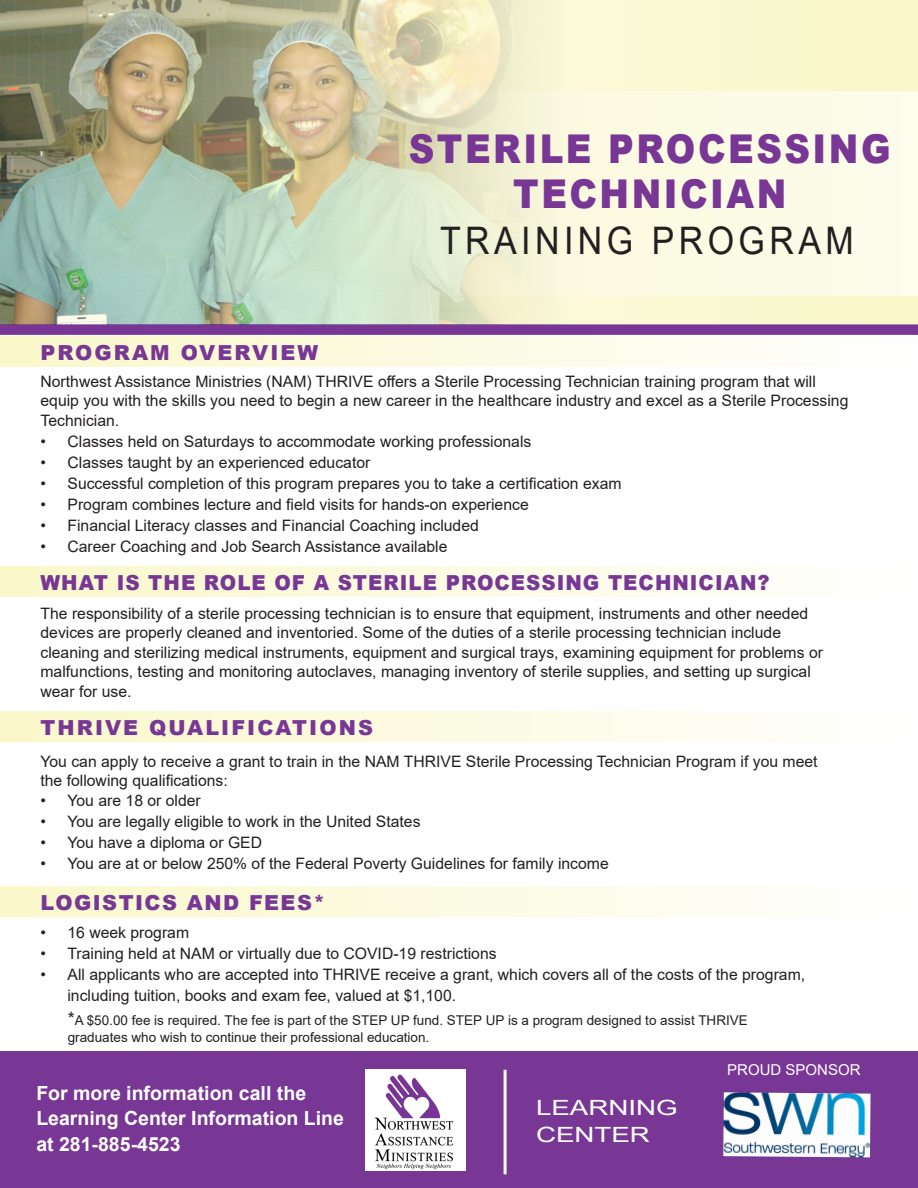
<style>
.page{position:relative;width:918px;height:1188px;background:#fff}
.page>*{position:absolute;margin:0;border:0;box-sizing:border-box;transform-origin:0 0}
.t1{font:900 39.75px "Arial";letter-spacing:.07em;color:#783695;scale:.9 1}
.t2{font:37.95px "Arial";letter-spacing:.13em;color:#231f20;scale:.9 1}
.t3{font:21px "Arial";color:#fff;scale:1.32 1}
.t4{font:900 20.7px "Arial";letter-spacing:.05em;color:#783695;scale:.96 1}
.t5{font:900 20.7px "Arial";letter-spacing:.1em;color:#783695}
.t6{font:900 20.7px "Arial";letter-spacing:.07em;color:#783695}
.t7{font:700 19.5px "Arial";color:#fff}
.t8{font:15.75px/19.5px "Arial";color:#231f20}
.t9{font:15px "Arial";color:#fff}
.t10{font:13.5px/16.5px "Arial";color:#231f20}
.s1{font-size:18px}
</style>
<div class="page">
<div style="left:0;top:886px;width:918px;height:31px;background:linear-gradient(to right,#faf8ca,#fefefe);border:2px solid #faf8ca"></div>
<svg style="left:0;top:711px;width:751px;height:31px;background:#fbfade"></svg>
<svg style="left:0;top:566px;width:751px;height:31px;background:#fbfade"></svg>
<div style="left:0;top:336px;width:918px;height:31px;background:linear-gradient(to right,#faf8ca,#fefefe);border:2px solid #faf8ca"></div>
<img style="left:0;top:0;width:918px;height:324px">
<svg style="left:400px;top:91px;width:518px;height:204px;background:#f6f6de"></svg>
<div style="left:0;top:1052px;width:918px;height:136px;background:#783695"></div>
<hr style="left:504px;top:1070px;width:3px;height:104px;background:#fff">
<img style="left:365px;top:1070px;width:101px;height:101px">
<div style="left:0;top:324px;width:918px;height:11px;background:#783695"></div>
<img style="left:723px;top:1092px;width:148px;height:65px">
<p class="t1" style="left:409px;top:120px;width:537px">STERILE PROCESSING</p>
<p class="t1" style="left:513px;top:165px;width:305px">TECHNICIAN</p>
<p class="t5" style="left:40px;top:337px;width:279px">PROGRAM OVERVIEW</p>
<p class="t2" style="left:440px;top:214px;width:461px">TRAINING PROGRAM</p>
<p class="t8" style="left:40px;top:371px;width:810px">Northwest Assistance Ministries (NAM) THRIVE offers a Sterile Processing Technician training program that will equip you with the skills you need to begin a new career in the healthcare industry and excel as a Sterile Processing<br>Technician.</p>
<p class="t8" style="left:40px;top:431px;width:492px">• Classes held on Saturdays to accommodate working professionals</p>
<p class="t8" style="left:40px;top:452px;width:331px">• Classes taught by an experienced educator</p>
<p class="t8" style="left:40px;top:473px;width:583px">• Successful completion of this program prepares you to take a certification exam</p>
<p class="t8" style="left:40px;top:494px;width:490px">• Program combines lecture and field visits for hands-on experience</p>
<p class="t8" style="left:40px;top:515px;width:440px">• Financial Literacy classes and Financial Coaching included</p>
<p class="t8" style="left:40px;top:536px;width:408px">• Career Coaching and Job Search Assistance available</p>
<p class="t4" style="left:40px;top:568px;width:761px">WHAT IS THE ROLE OF A STERILE PROCESSING TECHNICIAN?</p>
<p class="t8" style="left:40px;top:604px;width:769px">The responsibility of a sterile processing technician is to ensure that equipment, instruments and other needed devices are properly cleaned and inventoried. Some of the duties of a sterile processing technician include</p>
<p class="t8" style="left:40px;top:643px;width:784px">cleaning and sterilizing medical instruments, equipment and surgical trays, examining equipment for problems or malfunctions, testing and monitoring autoclaves, managing inventory of sterile supplies, and setting up surgical wear for use.</p>
<p class="t5" style="left:40px;top:713px;width:334px">THRIVE QUALIFICATIONS</p>
<p class="t8" style="left:40px;top:751px;width:779px">You can apply to receive a grant to train in the NAM THRIVE Sterile Processing Technician Program if you meet the following qualifications:</p>
<p class="t8" style="left:40px;top:791px;width:162px">• You are 18 or older</p>
<p class="t8" style="left:40px;top:812px;width:382px">• You are legally eligible to work in the United States</p>
<p class="t8" style="left:40px;top:833px;width:223px">• You have a diploma or GED</p>
<p class="t8" style="left:40px;top:854px;width:570px">• You are at or below 250% of the Federal Poverty Guidelines for family income</p>
<p class="t6" style="left:40px;top:888px;width:286px">LOGISTICS AND FEES*</p>
<p class="t8" style="left:40px;top:923px;width:150px">• 16 week program</p>
<p class="t8" style="left:40px;top:944px;width:458px">• Training held at NAM or virtually due to COVID-19 restrictions</p>
<p class="t8" style="left:68px;top:964px;width:739px;line-height:21px;text-indent:-27px">• All applicants who are accepted into THRIVE receive a grant, which covers all of the costs of the program, including tuition, books and exam fee, valued at $1,100.</p>
<p class="t10" style="left:68px;top:1012px;width:682px"><span class="s1">*</span>A $50.00 fee is required. The fee is part of the STEP UP fund. STEP UP is a program designed to assist THRIVE graduates who wish to continue their professional education.</p>
<p class="t7" style="left:36px;top:1079px;width:271px">For more information call the</p>
<p class="t7" style="left:36px;top:1105px;width:309px">Learning Center Information Line</p>
<p class="t7" style="left:36px;top:1130px;width:146px">at 281-885-4523</p>
<p class="t3" style="left:536px;top:1093px;width:109px">LEARNING</p>
<p class="t3" style="left:536px;top:1120px;width:88px">CENTER</p>
<p class="t9" style="left:727px;top:1059px;width:135px">PROUD SPONSOR</p>
</div>
